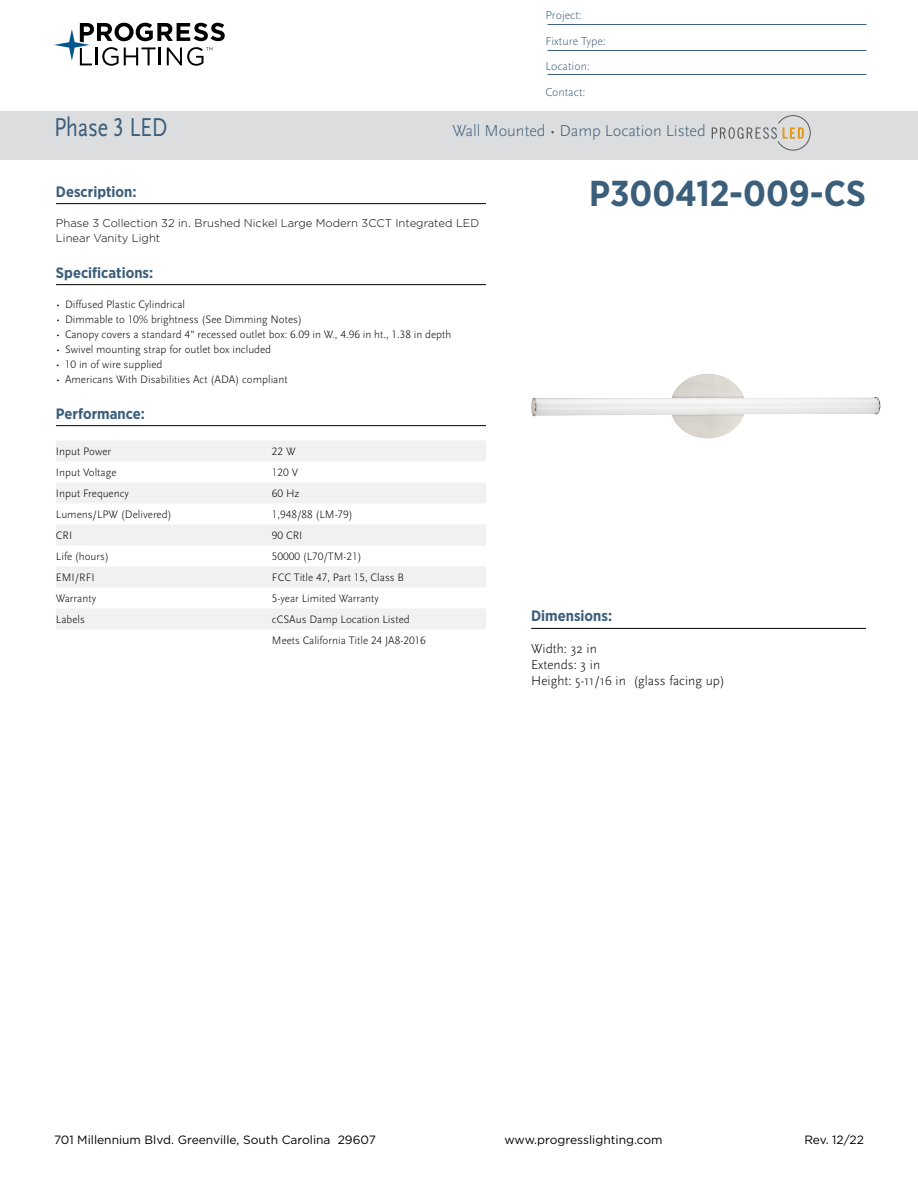
<style>
.page{position:relative;width:918px;height:1188px;background:#fff}
.page>*{position:absolute;margin:0;border:0;box-sizing:border-box;transform-origin:0 0}
.t1{font:700 36px "Gotham Narrow";color:#3b5e7b}
.t2{font:27px "Scala Sans Pro";letter-spacing:-.01em;color:#3b5e7b;scale:.82 1}
.t3{font:300 16.5px "Scala Sans Pro";color:#3b5e7b}
.t4{font:700 15px "Gotham Narrow";color:#3b5e7b}
.t5{font:300 13.5px/16.2px "Scala Sans Pro";color:#000}
.t6{font:12px "Gotham";color:#000}
.t7{font:300 12px/25.5px "Scala Sans Pro";color:#3b5e7b}
.t8{font:300 11.25px/21px "Scala Sans Pro";color:#000}
.t9{font:300 11.25px/15px "Gotham";color:#000}
</style>
<div class="page">
<svg style="left:54px;top:23px;width:171px;height:43px"></svg>
<img style="left:531px;top:374px;width:349px;height:65px">
<hr style="left:56px;top:203px;width:430px;height:1px;background:#000">
<hr style="left:56px;top:284px;width:430px;height:1px;background:#000">
<hr style="left:56px;top:425px;width:430px;height:1px;background:#000">
<div style="left:56px;top:440px;width:430px;height:21px;background:#f1f1f2"></div>
<div style="left:56px;top:482px;width:430px;height:21px;background:#f1f1f2"></div>
<div style="left:56px;top:524px;width:430px;height:21px;background:#f1f1f2"></div>
<div style="left:56px;top:566px;width:430px;height:21px;background:#f1f1f2"></div>
<div style="left:56px;top:608px;width:430px;height:21px;background:#f1f1f2"></div>
<hr style="left:531px;top:628px;width:335px;height:1px;background:#000">
<div style="left:0;top:111px;width:918px;height:48px;background:#dcddde"></div>
<svg style="left:712px;top:115px;width:98px;height:35px"></svg>
<hr style="left:548px;top:24px;width:318px;height:1px;background:#3b5e7b">
<hr style="left:548px;top:50px;width:318px;height:1px;background:#3b5e7b">
<hr style="left:548px;top:74px;width:318px;height:1px;background:#3b5e7b">
<p class="t7" style="left:545px;top:3px;width:62px">Project:<br>Fixture Type:<br>Location:<br>Contact:</p>
<h2 class="t2" style="left:54px;top:111px;width:140px">Phase 3 LED</h2>
<h3 class="t3" style="left:453px;top:121px;width:255px">Wall Mounted • Damp Location Listed</h3>
<h1 class="t1" style="left:589px;top:170px;width:278px">P300412-009-CS</h1>
<h3 class="t4" style="left:56px;top:182px;width:82px">Description:</h3>
<p class="t9" style="left:56px;top:215px;width:425px">Phase 3 Collection 32 in. Brushed Nickel Large Modern 3CCT Integrated LED<br>Linear Vanity Light</p>
<h3 class="t4" style="left:56px;top:263px;width:99px">Specifications:</h3>
<p class="t8" style="left:56px;top:294px;width:131px">• Diffused Plastic Cylindrical</p>
<p class="t8" style="left:56px;top:309px;width:247px">• Dimmable to 10% brightness (See Dimming Notes)</p>
<p class="t8" style="left:56px;top:324px;width:397px">• Canopy covers a standard 4” recessed outlet box: 6.09 in W., 4.96 in ht., 1.38 in depth</p>
<p class="t8" style="left:56px;top:339px;width:217px">• Swivel mounting strap for outlet box included</p>
<p class="t8" style="left:56px;top:354px;width:108px">• 10 in of wire supplied</p>
<p class="t8" style="left:56px;top:369px;width:233px">• Americans With Disabilities Act (ADA) compliant</p>
<h3 class="t4" style="left:56px;top:404px;width:90px">Performance:</h3>
<p class="t8" style="left:56px;top:441px;width:57px">Input Power</p>
<p class="t8" style="left:272px;top:441px;width:25px">22 W</p>
<p class="t8" style="left:56px;top:462px;width:62px">Input Voltage</p>
<p class="t8" style="left:272px;top:462px;width:28px">120 V</p>
<p class="t8" style="left:56px;top:483px;width:74px">Input Frequency</p>
<p class="t8" style="left:272px;top:483px;width:29px">60 Hz</p>
<p class="t8" style="left:56px;top:504px;width:117px">Lumens/LPW (Delivered)</p>
<p class="t8" style="left:272px;top:504px;width:82px">1,948/88 (LM-79)</p>
<p class="t8" style="left:56px;top:525px;width:18px">CRI</p>
<p class="t8" style="left:272px;top:525px;width:32px">90 CRI</p>
<p class="t8" style="left:56px;top:546px;width:54px">Life (hours)</p>
<p class="t8" style="left:272px;top:546px;width:91px">50000 (L70/TM-21)</p>
<p class="t8" style="left:56px;top:567px;width:40px">EMI/RFI</p>
<p class="t8" style="left:272px;top:567px;width:134px">FCC Title 47, Part 15, Class B</p>
<p class="t8" style="left:56px;top:588px;width:42px">Warranty</p>
<p class="t8" style="left:272px;top:588px;width:109px">5-year Limited Warranty</p>
<p class="t8" style="left:56px;top:609px;width:30px">Labels</p>
<p class="t8" style="left:272px;top:609px;width:155px">cCSAus Damp Location Listed<br>Meets California Title 24 JA8-2016</p>
<h3 class="t4" style="left:531px;top:607px;width:83px">Dimensions:</h3>
<p class="t5" style="left:531px;top:640px;width:195px">Width: 32 in<br>Extends: 3 in<br>Height: 5-11/16 in (glass facing up)</p>
<p class="t6" style="left:54px;top:1132px;width:323px">701 Millennium Blvd. Greenville, South Carolina 29607</p>
<p class="t6" style="left:504px;top:1132px;width:160px">www.progresslighting.com</p>
<p class="t6" style="left:804px;top:1132px;width:61px">Rev. 12/22</p>
</div>
